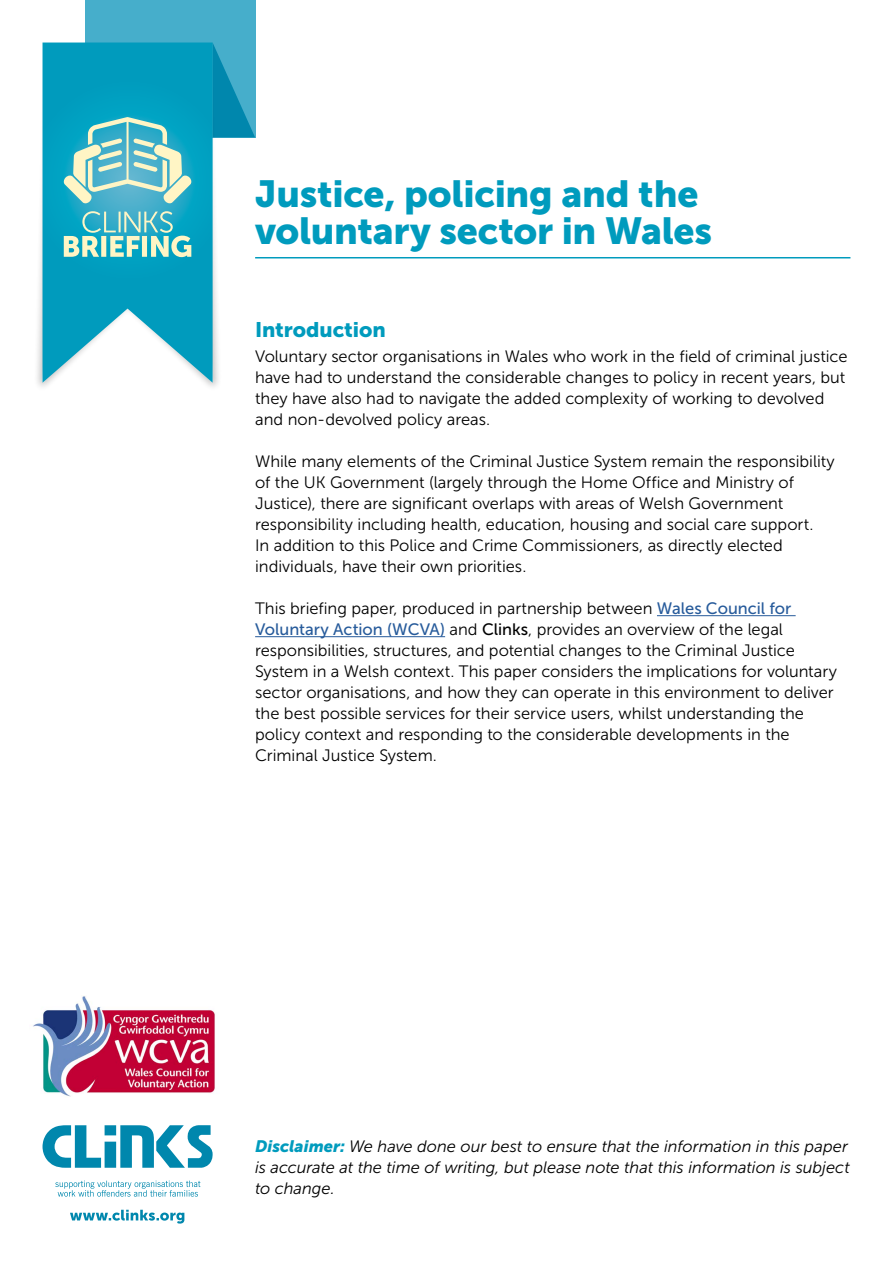
<style>
.page{position:relative;width:893px;height:1263px;background:#fff}
.page>*{position:absolute;margin:0;border:0;box-sizing:border-box;transform-origin:0 0}
.t1{font:37.5px/37.5px "Museo Sans 900";letter-spacing:-.005em;color:#009bbd}
.t2{font:21px "Museo Sans 900";letter-spacing:-.005em;color:#009bbd}
.t3{font:16.5px/21px "Museo Sans 300";color:#000}
.t4{font:italic 16.5px/21px "Museo Sans 300";letter-spacing:-.005em;color:#000;text-align:justify}
.s1{font-family:"Museo Sans 500";color:#275b9b}
.s2{font-family:"Museo Sans 500"}
.s3{font-family:"Museo Sans 900";color:#009bbd}
</style>
<div class="page">
<div style="left:85px;top:0;width:170px;height:137px;background:#46aecb"></div>
<svg style="left:213px;top:44px;width:42px;height:93px"></svg>
<div style="left:33px;top:50px;width:189px;height:341px;background:#000;opacity:.25"></div>
<svg style="left:43px;top:43px;width:170px;height:340px;background:#28abc8"></svg>
<svg style="left:63px;top:117px;width:129px;height:87px;background:#6fc1c7"></svg>
<svg style="left:64px;top:211px;width:127px;height:46px;background:#69c2c4"></svg>
<svg style="left:43px;top:1125px;width:170px;height:43px"></svg>
<svg style="left:55px;top:1180px;width:145px;height:17px"></svg>
<svg style="left:70px;top:1210px;width:114px;height:13px"></svg>
<hr style="left:255px;top:257px;width:595px;height:1px;background:#009bbd">
<hr style="left:657px;top:615px;width:139px;height:1px;background:#275b9b">
<hr style="left:255px;top:636px;width:190px;height:1px;background:#275b9b">
<img style="left:33px;top:996px;width:182px;height:101px">
<h1 class="t1" style="left:255px;top:175px;width:458px">Justice, policing and the voluntary sector in Wales</h1>
<p class="t2" style="left:255px;top:317px;width:132px">Introduction</p>
<p class="t3" style="left:255px;top:346px;width:594px">Voluntary sector organisations in Wales who work in the field of criminal justice have had to understand the considerable changes to policy in recent years, but they have also had to navigate the added complexity of working to devolved and non-devolved policy areas.</p>
<p class="t3" style="left:255px;top:451px;width:581px">While many elements of the Criminal Justice System remain the responsibility of the UK Government (largely through the Home Office and Ministry of Justice), there are significant overlaps with areas of Welsh Government responsibility including health, education, housing and social care support.<br>In addition to this Police and Crime Commissioners, as directly elected individuals, have their own priorities.</p>
<p class="t3" style="left:255px;top:598px;width:583px">This briefing paper, produced in partnership between <span class="s1">Wales Council for Voluntary Action (WCVA)</span> and <span class="s2">Clinks</span>, provides an overview of the legal responsibilities, structures, and potential changes to the Criminal Justice System in a Welsh context. This paper considers the implications for voluntary sector organisations, and how they can operate in this environment to deliver the best possible services for their service users, whilst understanding the policy context and responding to the considerable developments in the Criminal Justice System.</p>
<p class="t4" style="left:255px;top:1136px;width:596px"><span class="s3">Disclaimer:</span> We have done our best to ensure that the information in this paper is accurate at the time of writing, but please note that this information is subject to change.</p>
</div>
